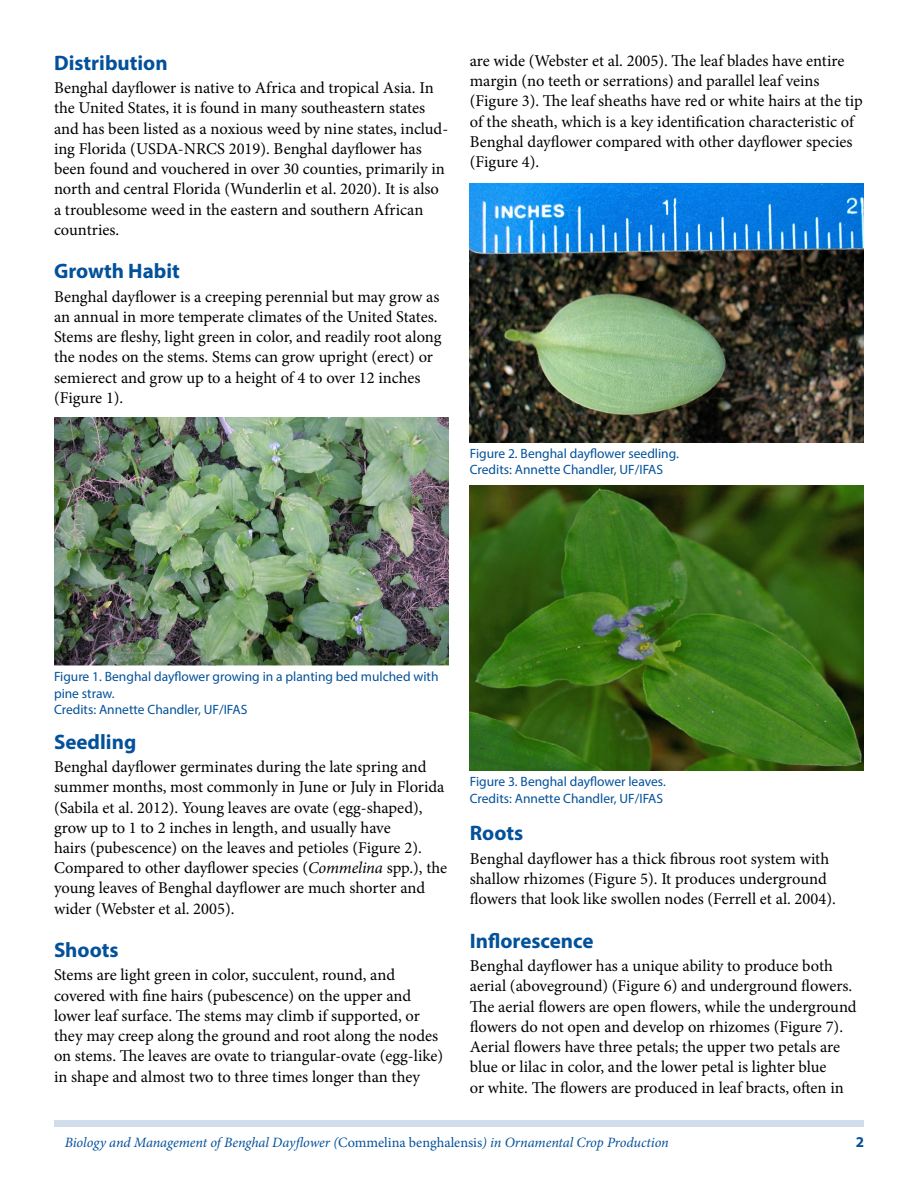
<style>
.page{position:relative;width:918px;height:1188px;background:#fff}
.page>*{position:absolute;margin:0;border:0;box-sizing:border-box;transform-origin:0 0}
.t1{font:700 21px "Myriad Pro";color:#03519a}
.t2{font:16.5px/20.2px "Minion Pro";color:#000}
.t3{font:700 15px "Myriad Pro";color:#03519a}
.t4{font:italic 14.25px "Minion Pro";letter-spacing:-.005em;color:#03519a}
.t5{font:13.5px/16.5px "Myriad Pro";color:#03519a}
.s1{font-style:italic}
.s2{font-style:normal}
</style>
<div class="page">
<div style="left:54px;top:1120px;width:810px;height:7px;background:#d0ddea"></div>
<img style="left:54px;top:417px;width:394px;height:249px">
<img style="left:470px;top:183px;width:394px;height:259px">
<img style="left:470px;top:486px;width:394px;height:285px">
<p class="t1" style="left:54px;top:49px;width:115px">Distribution</p>
<p class="t2" style="left:54px;top:78px;width:396px">Benghal dayflower is native to Africa and tropical Asia. In the United States, it is found in many southeastern states and has been listed as a noxious weed by nine states, includ&shy;ing Florida (USDA-NRCS 2019). Benghal dayflower has been found and vouchered in over 30 counties, primarily in north and central Florida (Wunderlin et al. 2020). It is also a troublesome weed in the eastern and southern African countries.</p>
<p class="t1" style="left:54px;top:257px;width:127px">Growth Habit</p>
<p class="t2" style="left:54px;top:286px;width:389px">Benghal dayflower is a creeping perennial but may grow as an annual in more temperate climates of the United States.<br>Stems are fleshy, light green in color, and readily root along the nodes on the stems. Stems can grow upright (erect) or semierect and grow up to a height of 4 to over 12 inches (Figure 1).</p>
<p class="t2" style="left:470px;top:51px;width:394px">are wide (Webster et al. 2005). The leaf blades have entire margin (no teeth or serrations) and parallel leaf veins (Figure 3). The leaf sheaths have red or white hairs at the tip of the sheath, which is a key identification characteristic of Benghal dayflower compared with other dayflower species (Figure 4).</p>
<p class="t5" style="left:470px;top:445px;width:211px">Figure 2. Benghal dayflower seedling.<br>Credits: Annette Chandler, UF/IFAS</p>
<p class="t5" style="left:54px;top:668px;width:386px">Figure 1. Benghal dayflower growing in a planting bed mulched with pine straw.<br>Credits: Annette Chandler, UF/IFAS</p>
<p class="t1" style="left:54px;top:728px;width:84px">Seedling</p>
<p class="t2" style="left:54px;top:757px;width:395px">Benghal dayflower germinates during the late spring and summer months, most commonly in June or July in Florida (Sabila et al. 2012). Young leaves are ovate (egg-shaped), grow up to 1 to 2 inches in length, and usually have<br>hairs (pubescence) on the leaves and petioles (Figure 2).<br>Compared to other dayflower species (<span class="s1">Commelina</span> spp.), the young leaves of Benghal dayflower are much shorter and wider (Webster et al. 2005).</p>
<p class="t1" style="left:54px;top:936px;width:66px">Shoots</p>
<p class="t2" style="left:54px;top:965px;width:391px">Stems are light green in color, succulent, round, and covered with fine hairs (pubescence) on the upper and lower leaf surface. The stems may climb if supported, or they may creep along the ground and root along the nodes on stems. The leaves are ovate to triangular-ovate (egg-like) in shape and almost two to three times longer than they</p>
<p class="t5" style="left:470px;top:773px;width:198px">Figure 3. Benghal dayflower leaves.<br>Credits: Annette Chandler, UF/IFAS</p>
<p class="t1" style="left:470px;top:820px;width:55px">Roots</p>
<p class="t2" style="left:470px;top:849px;width:368px">Benghal dayflower has a thick fibrous root system with shallow rhizomes (Figure 5). It produces underground flowers that look like swollen nodes (Ferrell et al. 2004).</p>
<p class="t1" style="left:470px;top:927px;width:125px">Inflorescence</p>
<p class="t2" style="left:470px;top:956px;width:388px">Benghal dayflower has a unique ability to produce both aerial (aboveground) (Figure 6) and underground flowers.<br>The aerial flowers are open flowers, while the underground flowers do not open and develop on rhizomes (Figure 7).<br>Aerial flowers have three petals; the upper two petals are blue or lilac in color, and the lower petal is lighter blue<br>or white. The flowers are produced in leaf bracts, often in</p>
<p class="t4" style="left:65px;top:1133px;width:606px">Biology and Management of Benghal Dayflower (<span class="s2">Commelina benghalensis</span>) in Ornamental Crop Production</p>
<p class="t3" style="left:856px;top:1133px;width:10px">2</p>
</div>
